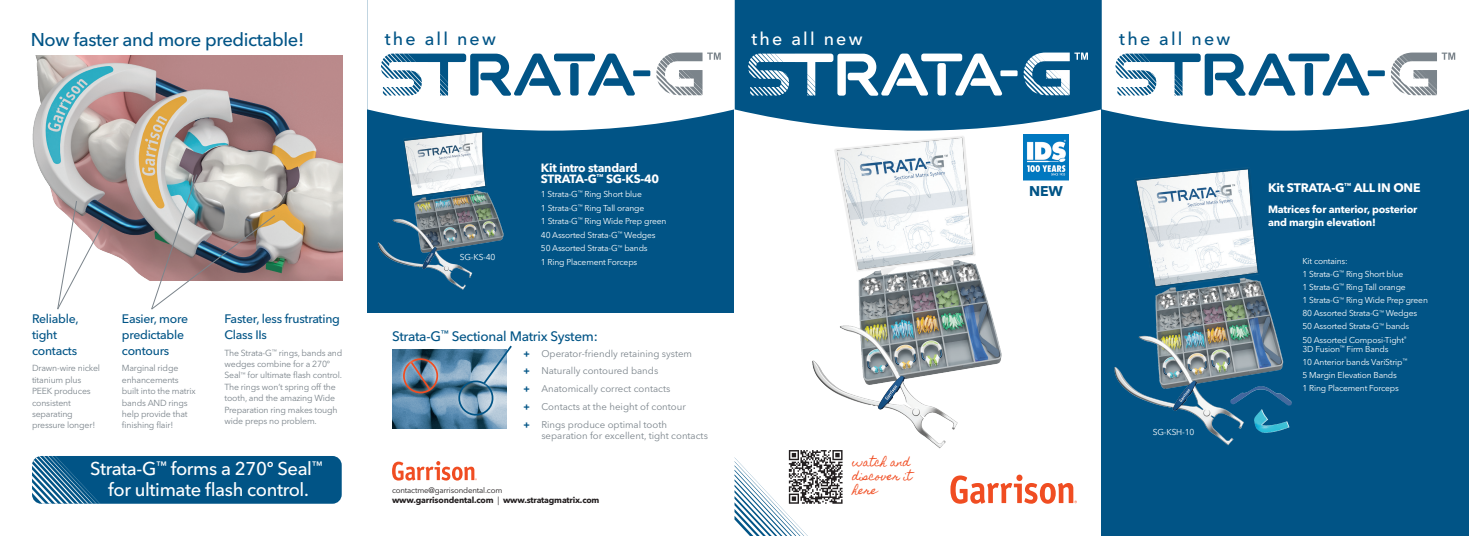
<style>
.page{position:relative;width:1469px;height:536px;background:#fff}
.page>*{position:absolute;margin:0;border:0;box-sizing:border-box;transform-origin:0 0}
.t1{font:500 18.38px/21px "Avenir Next World";letter-spacing:-.02em;color:#fff;text-align:center}
.t2{font:500 18.38px "Avenir Next World";letter-spacing:-.02em;color:#015486}
.t3{font:500 17.85px "Avenir Next World";letter-spacing:.125em;color:#015486}
.t4{font:500 17.85px "Avenir Next World";letter-spacing:.125em;color:#fff}
.t5{font:700 14px "Avenir Next World";color:#015486}
.t6{font:500 13.56px "Avenir Next World";letter-spacing:-.02em;color:#015486}
.t7{font:500 12.25px/15.8px "Avenir Next World";letter-spacing:-.02em;color:#015486}
.t8{font:700 12.25px "Avenir Next World";letter-spacing:-.02em;color:#fff}
.t9{font:700 11.9px/11.9px "Avenir Next World";letter-spacing:-.02em;color:#fff}
.t10{font:700 10.5px/12.2px "Avenir Next World";letter-spacing:-.02em;color:#fff}
.t11{font:10.5px/13.8px "Homemade Apple";letter-spacing:-.01em;color:#f04d22}
.t12{font:9.62px/17.7px "Avenir Next World";color:#7b848b}
.t13{font:8.75px/11.4px "Avenir Next World";letter-spacing:-.02em;color:#7b848b}
.t14{font:8.49px/13px "Avenir Next World";letter-spacing:-.02em;color:#fff}
.t15{font:700 8.49px "Avenir Next World";letter-spacing:-.02em;color:#231f20}
.t16{font:7.88px "Avenir Next World";letter-spacing:-.02em;color:#231f20}
.s1{font-weight:700;color:#015486}
.s2{font-weight:400}
</style>
<div class="page">
<div style="left:367px;top:0;width:367px;height:313px;background:#015486"></div>
<svg style="left:734px;top:0;width:367px;height:131px;background:#15628f"></svg>
<div style="left:32px;top:456px;width:310px;height:48px;background:#015486;border-radius:9px"></div>
<svg style="left:32px;top:456px;width:107px;height:48px"></svg>
<img style="left:32px;top:56px;width:310px;height:225px">
<svg style="left:57px;top:200px;width:47px;height:110px"></svg>
<svg style="left:151px;top:174px;width:124px;height:136px"></svg>
<div style="left:1000px;top:70px;width:17px;height:6px;background:#fff"></div>
<svg style="left:1023px;top:53px;width:65px;height:42px"></svg>
<svg style="left:748px;top:54px;width:254px;height:42px"></svg>
<svg style="left:950px;top:474px;width:126px;height:30px"></svg>
<img style="left:377px;top:132px;width:127px;height:158px">
<svg style="left:367px;top:0;width:367px;height:131px;background:#eaf1f5"></svg>
<div style="left:633px;top:70px;width:17px;height:6px;background:#015486"></div>
<svg style="left:656px;top:53px;width:64px;height:42px;background:#ced1d4"></svg>
<svg style="left:381px;top:54px;width:254px;height:42px"></svg>
<img style="left:1023px;top:135px;width:45px;height:45px">
<img style="left:812px;top:136px;width:190px;height:318px">
<svg style="left:392px;top:461px;width:85px;height:19px"></svg>
<img style="left:392px;top:349px;width:114px;height:79px">
<svg style="left:399px;top:354px;width:43px;height:44px;background:#637285"></svg>
<svg style="left:451px;top:345px;width:61px;height:77px;background:#87a7bd"></svg>
<div style="left:1101px;top:0;width:367px;height:536px;background:#015486"></div>
<svg style="left:1101px;top:0;width:367px;height:131px;background:#e5edf2"></svg>
<div style="left:1367px;top:70px;width:17px;height:6px;background:#015486"></div>
<svg style="left:1377px;top:0;width:91px;height:98px;background:#eef0f1"></svg>
<svg style="left:1115px;top:54px;width:254px;height:42px"></svg>
<img style="left:1114px;top:169px;width:178px;height:277px">
<img style="left:1253px;top:409px;width:36px;height:24px">
<img style="left:1230px;top:386px;width:61px;height:20px">
<svg style="left:734px;top:450px;width:108px;height:86px"></svg>
<h1 class="t2" style="left:31px;top:29px;width:275px">Now faster and more predictable!</h1>
<h2 class="t3" style="left:385px;top:29px;width:113px">the all new</h2>
<h2 class="t4" style="left:751px;top:29px;width:113px">the all new</h2>
<h3 class="t7" style="left:224px;top:311px;width:117px">Faster, less frustrating<br>Class IIs</h3>
<p class="t13" style="left:224px;top:347px;width:119px">The Strata-G<sup>™</sup> rings, bands and wedges combine for a 270º<br>Seal<sup>™</sup> for ultimate flash control.<br>The rings won’t spring off the tooth, and the amazing Wide<br>Preparation ring makes tough wide preps no problem.</p>
<h1 class="t1" style="left:90px;top:458px;width:234px">Strata-G<sup>™</sup> forms a 270º Seal<sup>™ </sup>for ultimate flash control.</h1>
<h3 class="t7" style="left:32px;top:311px;width:48px">Reliable, tight contacts</h3>
<p class="t13" style="left:32px;top:363px;width:70px">Drawn-wire nickel titanium plus<br>PEEK produces consistent separating pressure longer!</p>
<h3 class="t7" style="left:122px;top:311px;width:68px">Easier, more predictable contours</h3>
<p class="t13" style="left:122px;top:363px;width:75px">Marginal ridge enhancements built into the matrix bands AND rings help provide that finishing flair!</p>
<p class="t14" style="left:460px;top:250px;width:37px">SG-KS-40</p>
<h3 class="t9" style="left:541px;top:161px;width:120px">Kit intro standard<br>STRATA-G<sup>™</sup> SG-KS-40</h3>
<p class="t14" style="left:541px;top:187px;width:127px;line-height:13.6px">1 Strata-G<sup>™</sup> Ring Short blue<br>1 Strata-G<sup>™</sup> Ring Tall orange<br>1 Strata-G<sup>™</sup> Ring Wide Prep green<br>40 Assorted Strata-G<sup>™</sup> Wedges<br>50 Assorted Strata-G<sup>™</sup> bands<br>1 Ring Placement Forceps</p>
<h3 class="t5" style="left:1029px;top:183px;width:35px">NEW</h3>
<h3 class="t6" style="left:392px;top:328px;width:207px">Strata-G<sup>™</sup> Sectional Matrix System:</h3>
<p class="t12" style="left:523px;top:345px;width:170px"><span class="s1">+</span> Operator-friendly retaining system <span class="s1">+</span> Naturally contoured bands<br><span class="s1">+</span> Anatomically correct contacts<br><span class="s1">+</span> Contacts at the height of contour <span class="s1">+</span> Rings produce optimal tooth</p>
<p class="t12" style="left:541px;top:427px;width:168px">separation for excellent, tight contacts</p>
<p class="t16" style="left:392px;top:484px;width:112px">contactme@garrisondental.com</p>
<p class="t15" style="left:392px;top:495px;width:209px">www.garrisondental.com <span class="s2">|</span> www.stratagmatrix.com</p>
<p class="t11" style="left:852px;top:455px;width:61px">watch and discover it here</p>
<h2 class="t3" style="left:1119px;top:29px;width:113px">the all new</h2>
<p class="t14" style="left:1152px;top:426px;width:43px">SG-KSH-10</p>
<h3 class="t8" style="left:1267px;top:181px;width:154px">Kit STRATA-G<sup>™</sup> ALL IN ONE</h3>
<p class="t10" style="left:1267px;top:204px;width:151px">Matrices for anterior, posterior and margin elevation!</p>
<p class="t14" style="left:1302px;top:255px;width:127px">Kit contains:<br>1 Strata-G<sup>™</sup> Ring Short blue<br>1 Strata-G<sup>™</sup> Ring Tall orange<br>1 Strata-G<sup>™</sup> Ring Wide Prep green<br>80 Assorted Strata-G<sup>™</sup> Wedges<br>50 Assorted Strata-G<sup>™</sup> bands<br>50 Assorted Composi-Tight<sup>®</sup></p>
<p class="t14" style="left:1302px;top:342px;width:106px">3D Fusion<sup>™</sup> Firm Bands<br>10 Anterior bands VariStrip<sup>™<br></sup>5 Margin Elevation Bands<br>1 Ring Placement Forceps</p>
</div>
